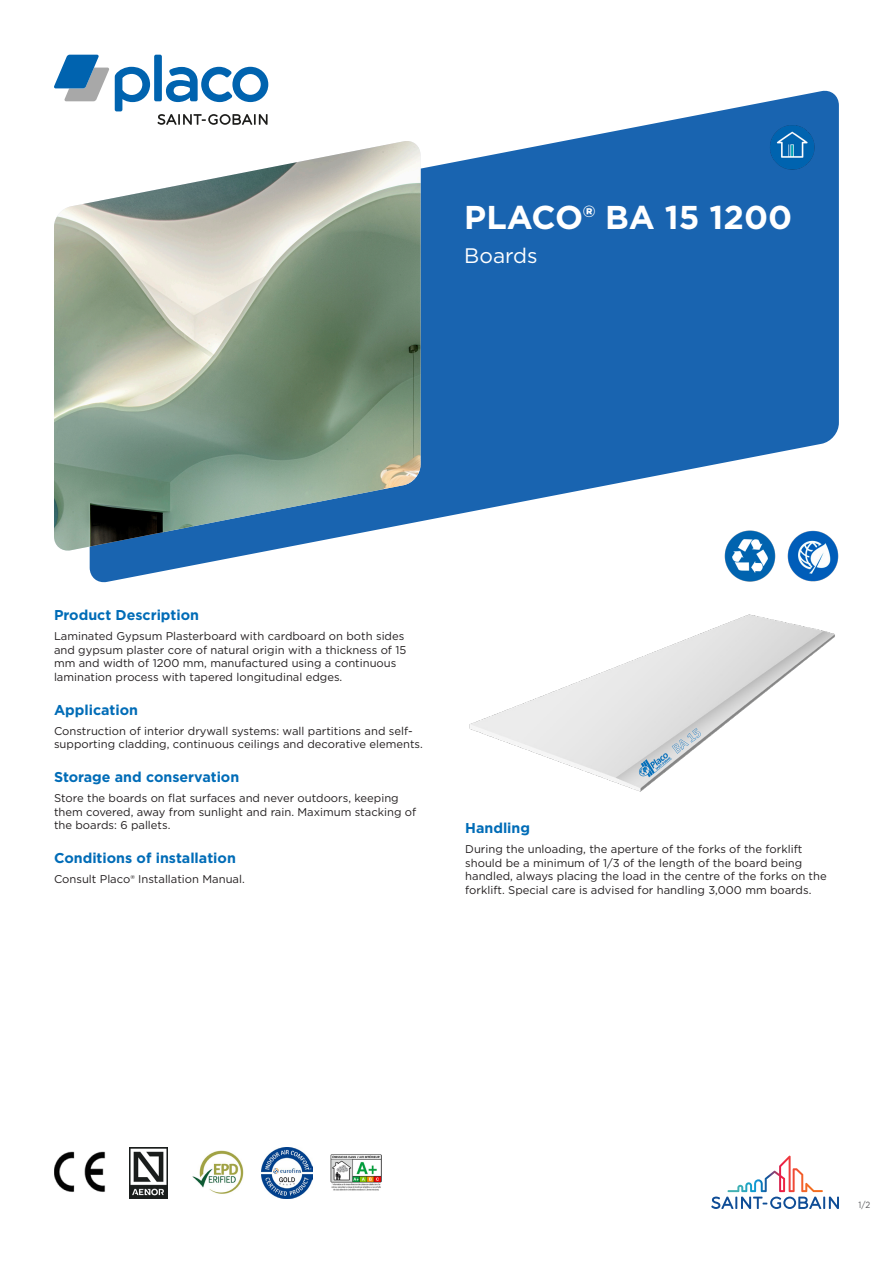
<style>
.page{position:relative;width:893px;height:1263px;background:#fff}
.page>*{position:absolute;margin:0;border:0;box-sizing:border-box;transform-origin:0 0}
.Product_Name{font:700 33px "Gotham";color:#fff}
.A-Product_Descriptio{font:21px "Gotham";color:#fff}
.Longname{font:700 14.25px "Gotham";color:#006cb7}
.Value{font:11.25px/13.5px "Gotham";color:#231f20}
.t1{font:9px "Gotham";color:#57585a;scale:.9 1}
</style>
<div class="page">
<svg style="left:711px;top:1156px;width:128px;height:53px"></svg>
<svg style="left:54px;top:55px;width:55px;height:46px"></svg>
<div style="left:154px;top:55px;width:8px;height:46px;background:#0063af;border-radius:2px"></div>
<svg style="left:115px;top:67px;width:35px;height:22px"></svg>
<svg style="left:166px;top:67px;width:102px;height:22px"></svg>
<svg style="left:90px;top:89px;width:749px;height:494px;fill:#1964b0"></svg>
<img style="left:54px;top:141px;width:367px;height:411px">
<img style="left:469px;top:614px;width:366px;height:178px">
<img style="left:725px;top:530px;width:51px;height:51px">
<img style="left:788px;top:530px;width:51px;height:51px">
<img style="left:54px;top:1151px;width:51px;height:41px">
<img style="left:129px;top:1147px;width:39px;height:51px">
<img style="left:192px;top:1151px;width:51px;height:43px">
<img style="left:261px;top:1147px;width:51px;height:51px">
<img style="left:330px;top:1154px;width:51px;height:37px">
<img style="left:765px;top:120px;width:53px;height:53px">
<p class="Product_Name" style="left:464px;top:196px;width:329px">PLACO® BA 15 1200</p>
<p class="A-Product_Descriptio" style="left:464px;top:242px;width:75px">Boards</p>
<p class="Longname" style="left:54px;top:606px;width:147px">Product Description</p>
<p class="Value" style="left:54px;top:629px;width:354px">Laminated Gypsum Plasterboard with cardboard on both sides and gypsum plaster core of natural origin with a thickness of 15 mm and width of 1200 mm, manufactured using a continuous lamination process with tapered longitudinal edges.</p>
<p class="Longname" style="left:54px;top:700px;width:86px">Application</p>
<p class="Value" style="left:54px;top:724px;width:370px">Construction of interior drywall systems: wall partitions and self&shy;supporting cladding, continuous ceilings and decorative elements.</p>
<p class="Longname" style="left:54px;top:768px;width:187px">Storage and conservation</p>
<p class="Value" style="left:54px;top:791px;width:364px">Store the boards on flat surfaces and never outdoors, keeping them covered, away from sunlight and rain. Maximum stacking of the boards: 6 pallets.</p>
<p class="Longname" style="left:54px;top:849px;width:183px">Conditions of installation</p>
<p class="Value" style="left:54px;top:872px;width:192px">Consult Placo® Installation Manual.</p>
<p class="Longname" style="left:465px;top:819px;width:66px">Handling</p>
<p class="Value" style="left:465px;top:842px;width:363px">During the unloading, the aperture of the forks of the forklift should be a minimum of 1/3 of the length of the board being handled, always placing the load in the centre of the forks on the forklift. Special care is advised for handling 3,000 mm boards.</p>
<p class="t1" style="left:858px;top:1199px;width:15px">1/2</p>
</div>
